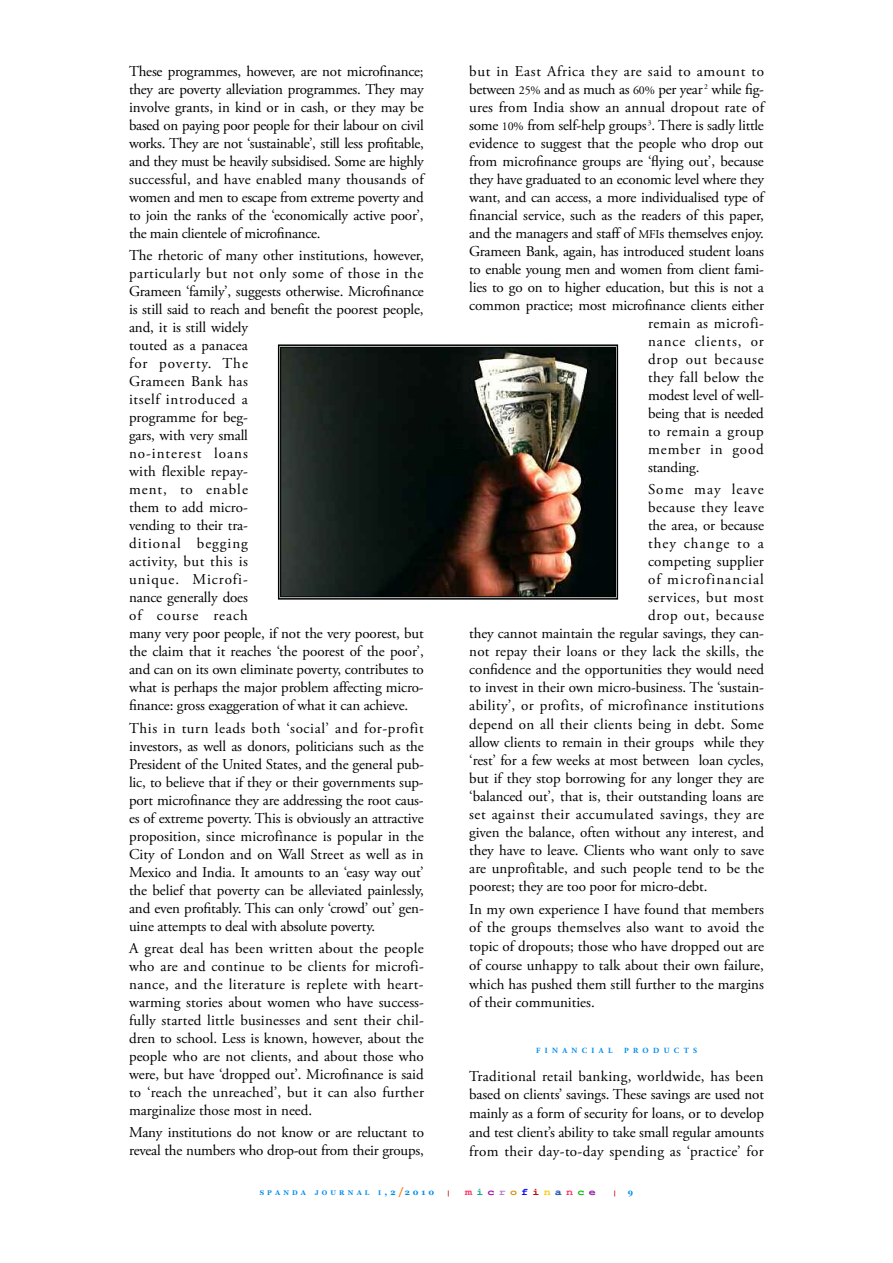
<style>
.page{position:relative;width:893px;height:1263px;background:#fff}
.page>*{position:absolute;margin:0;border:0;box-sizing:border-box;transform-origin:0 0}
.t1{font:15px/18px "Adobe Garamond Pro";letter-spacing:-.005em;color:#000;text-align:justify}
.t2{font:15px "Adobe Garamond Pro";letter-spacing:.015em;color:#000}
.t3{font:15px "Adobe Garamond Pro";letter-spacing:.035em;color:#000}
.t4{font:15px "Adobe Garamond Pro";letter-spacing:.025em;color:#000}
.t5{font:15px "Adobe Garamond Pro";letter-spacing:.06em;color:#000}
.t6{font:15px "Adobe Garamond Pro";letter-spacing:.045em;color:#000}
.t7{font:15px "Adobe Garamond Pro";letter-spacing:.07em;color:#000}
.t8{font:15px "Adobe Garamond Pro";letter-spacing:.03em;color:#000}
.t9{font:15px "Adobe Garamond Pro";letter-spacing:.02em;color:#000}
.t10{font:15px "Adobe Garamond Pro";letter-spacing:.065em;color:#000}
.t11{font:15px "Adobe Garamond Pro";letter-spacing:.04em;color:#000}
.t12{font:15px "Adobe Garamond Pro";letter-spacing:.05em;color:#000}
.t13{font:700 9.75px "Courier";letter-spacing:.36em;color:#f36;scale:1.2 1}
.t14{font:700 8.25px "Georgia";color:#008eea}
.t15{font:700 7.8px "Adobe Garamond Pro";letter-spacing:.555em;color:#008eea}
.t16{font:700 6.75px "Georgia";letter-spacing:.465em;color:#008eea}
.t17{font:900 6px "Palatino";color:#c00}
.s1{font-size:12px}
.s2{font-size:6.75px}
.s3{font-size:9px}
.s4{font-size:10.5px;color:#ff7500}
.s5{color:#00ab8a}
.s6{color:#9e00a1}
.s7{color:#b285c7}
.s8{color:#db8a00}
.s9{color:#0800ff}
.s10{color:#bf0000}
.s11{color:#fc0}
.s12{color:#2350ab}
.s13{color:#00b800}
.s14{color:#8f23a0}
</style>
<div class="page">
<img style="left:282px;top:349px;width:332px;height:246px">
<div style="left:278px;top:344px;width:340px;height:256px;border:2px solid #000"></div>
<div style="left:280px;top:347px;width:336px;height:250px;border:1px solid #000"></div>
<p class="t1" style="left:129px;top:64px;width:296px">These programmes, however, are not microfinance; they are poverty alleviation programmes. They may involve grants, in kind or in cash, or they may be based on paying poor people for their labour on civil works. They are not ‘sustainable’, still less profitable, and they must be heavily subsidised. Some are highly successful, and have enabled many thousands of women and men to escape from extreme poverty and to join the ranks of the ‘economically active poor’, the main clientele of microfinance.</p>
<p class="t1" style="left:129px;top:248px;width:296px;text-align:left">The rhetoric of many other institutions, however, particularly but not only some of those in the<br>Grameen ‘family’, suggests otherwise. Microfinance is still said to reach and benefit the poorest people, and, it is still widely<br>touted as a panacea<br>for poverty. The<br>Grameen Bank has<br>itself introduced a<br>programme for beg-<br>gars, with very small<br>no-interest loans<br>with flexible repay-<br>ment, to enable<br>them to add micro-<br>vending to their tra-<br>ditional begging<br>activity, but this is<br>unique. Microfi-<br>nance generally does<br>of course reach<br>many very poor people, if not the very poorest, but the claim that it reaches ‘the poorest of the poor’, and can on its own eliminate poverty, contributes to what is perhaps the major problem affecting micro&shy;finance: gross exaggeration of what it can achieve.</p>
<p class="t1" style="left:129px;top:720px;width:296px">This in turn leads both ‘social’ and for-profit investors, as well as donors, politicians such as the President of the United States, and the general pub&shy;lic, to believe that if they or their governments sup&shy;port microfinance they are addressing the root caus&shy;es of extreme poverty. This is obviously an attractive proposition, since microfinance is popular in the City of London and on Wall Street as well as in Mexico and India. It amounts to an ‘easy way out’ the belief that poverty can be alleviated painlessly, and even profitably. This can only ‘crowd’ out’ gen&shy;uine attempts to deal with absolute poverty.</p>
<p class="t1" style="left:129px;top:940px;width:296px">A great deal has been written about the people who are and continue to be clients for microfi&shy;nance, and the literature is replete with heart&shy;warming stories about women who have success&shy;fully started little businesses and sent their chil&shy;dren to school. Less is known, however, about the people who are not clients, and about those who were, but have ‘dropped out’. Microfinance is said to ‘reach the unreached’, but it can also further marginalize those most in need.</p>
<p class="t1" style="left:129px;top:1125px;width:296px">Many institutions do not know or are reluctant to reveal the numbers who drop-out from their groups,</p>
<p class="t6" style="left:469px;top:65px;width:296px">but in East Africa they are said to amount to</p>
<p class="t1" style="left:469px;top:82px;width:296px">between <span class="s1">25%</span> and as much as <span class="s1">60%</span> per year <sup>2</sup> while fig-</p>
<p class="t1" style="left:469px;top:100px;width:296px">ures from India show an annual dropout rate of</p>
<p class="t1" style="left:469px;top:118px;width:296px">some <span class="s1">10%</span> from self-help groups <sup>3</sup>. There is sadly little</p>
<p class="t1" style="left:469px;top:136px;width:296px">evidence to suggest that the people who drop out</p>
<p class="t1" style="left:469px;top:154px;width:296px">from microfinance groups are ‘flying out’, because</p>
<p class="t1" style="left:469px;top:172px;width:296px">they have graduated to an economic level where they</p>
<p class="t1" style="left:469px;top:190px;width:296px">want, and can access, a more individualised type of</p>
<p class="t1" style="left:469px;top:208px;width:296px">financial service, such as the readers of this paper,</p>
<p class="t1" style="left:469px;top:226px;width:296px">and the managers and staff of <span class="s1">MFI</span>s themselves enjoy.</p>
<p class="t1" style="left:469px;top:244px;width:296px">Grameen Bank, again, has introduced student loans</p>
<p class="t1" style="left:469px;top:262px;width:296px">to enable young men and women from client fami-</p>
<p class="t1" style="left:469px;top:280px;width:296px">lies to go on to higher education, but this is not a</p>
<p class="t1" style="left:469px;top:298px;width:296px">common practice; most microfinance clients either</p>
<p class="t8" style="left:648px;top:317px;width:117px">remain as microfi-</p>
<p class="t5" style="left:648px;top:335px;width:117px">nance clients, or</p>
<p class="t5" style="left:648px;top:353px;width:117px">drop out because</p>
<p class="t9" style="left:648px;top:371px;width:117px">they fall below the</p>
<p class="t1" style="left:648px;top:388px;width:117px">modest level of well-</p>
<p class="t1" style="left:648px;top:406px;width:117px">being that is needed</p>
<p class="t3" style="left:648px;top:425px;width:117px">to remain a group</p>
<p class="t5" style="left:648px;top:443px;width:117px">member in good</p>
<p class="t1" style="left:648px;top:460px;width:53px">standing.</p>
<p class="t7" style="left:648px;top:484px;width:117px">Some may leave</p>
<p class="t3" style="left:648px;top:502px;width:117px">because they leave</p>
<p class="t1" style="left:648px;top:518px;width:117px">the area, or because</p>
<p class="t7" style="left:648px;top:538px;width:117px">they change to a</p>
<p class="t1" style="left:648px;top:554px;width:117px">competing supplier</p>
<p class="t10" style="left:648px;top:574px;width:117px">of microfinancial</p>
<p class="t11" style="left:648px;top:592px;width:117px">services, but most</p>
<p class="t12" style="left:648px;top:610px;width:117px">drop out, because</p>
<p class="t1" style="left:469px;top:626px;width:296px">they cannot maintain the regular savings, they can-</p>
<p class="t2" style="left:469px;top:646px;width:296px">not repay their loans or they lack the skills, the</p>
<p class="t1" style="left:469px;top:662px;width:296px">confidence and the opportunities they would need</p>
<p class="t1" style="left:469px;top:680px;width:296px">to invest in their own micro-business. The ‘sustain-</p>
<p class="t4" style="left:469px;top:700px;width:296px">ability’, or profits, of microfinance institutions</p>
<p class="t2" style="left:469px;top:718px;width:296px">depend on all their clients being in debt. Some</p>
<p class="t1" style="left:469px;top:734px;width:296px">allow clients to remain in their groups while they</p>
<p class="t1" style="left:469px;top:752px;width:296px">‘rest’ for a few weeks at most between loan cycles,</p>
<p class="t1" style="left:469px;top:770px;width:296px">but if they stop borrowing for any longer they are</p>
<p class="t1" style="left:469px;top:788px;width:296px">‘balanced out’, that is, their outstanding loans are</p>
<p class="t3" style="left:469px;top:808px;width:296px">set against their accumulated savings, they are</p>
<p class="t1" style="left:469px;top:824px;width:296px">given the balance, often without any interest, and</p>
<p class="t1" style="left:469px;top:842px;width:296px">they have to leave. Clients who want only to save</p>
<p class="t1" style="left:469px;top:860px;width:296px">are unprofitable, and such people tend to be the</p>
<p class="t1" style="left:469px;top:878px;width:240px">poorest; they are too poor for micro-debt.</p>
<p class="t1" style="left:469px;top:901px;width:296px;line-height:18.8px">In my own experience I have found that members of the groups themselves also want to avoid the topic of dropouts; those who have dropped out are of course unhappy to talk about their own failure, which has pushed them still further to the margins of their communities.</p>
<p class="t15" style="left:536px;top:1048px;width:78px">FINANCIAL</p>
<p class="t15" style="left:624px;top:1048px;width:74px">PRODUCTS</p>
<p class="t1" style="left:469px;top:1068px;width:296px;line-height:18.8px">Traditional retail banking, worldwide, has been based on clients’ savings. These savings are used not mainly as a form of security for loans, or to develop and test client’s ability to take small regular amounts from their day-to-day spending as ‘practice’ for</p>
<p class="t16" style="left:260px;top:1189px;width:48px">SPANDA</p>
<p class="t16" style="left:315px;top:1189px;width:56px">JOURNAL</p>
<p class="t14" style="left:378px;top:1188px;width:58px"><span class="s2">I</span> <span class="s3">,</span>2<span class="s4">/</span>2010</p>
<p class="t17" style="left:448px;top:1190px;width:3px">|</p>
<p class="t13" style="left:465px;top:1186px;width:110px">m<span class="s5">i</span><span class="s6">c</span><span class="s7">r</span><span class="s8">o</span><span class="s9">f</span><span class="s10">i</span><span class="s11">n</span><span class="s12">a</span>n<span class="s13">c</span><span class="s14">e</span></p>
<p class="t17" style="left:614px;top:1190px;width:3px">|</p>
<p class="t14" style="left:628px;top:1187px;width:7px">9</p>
</div>
